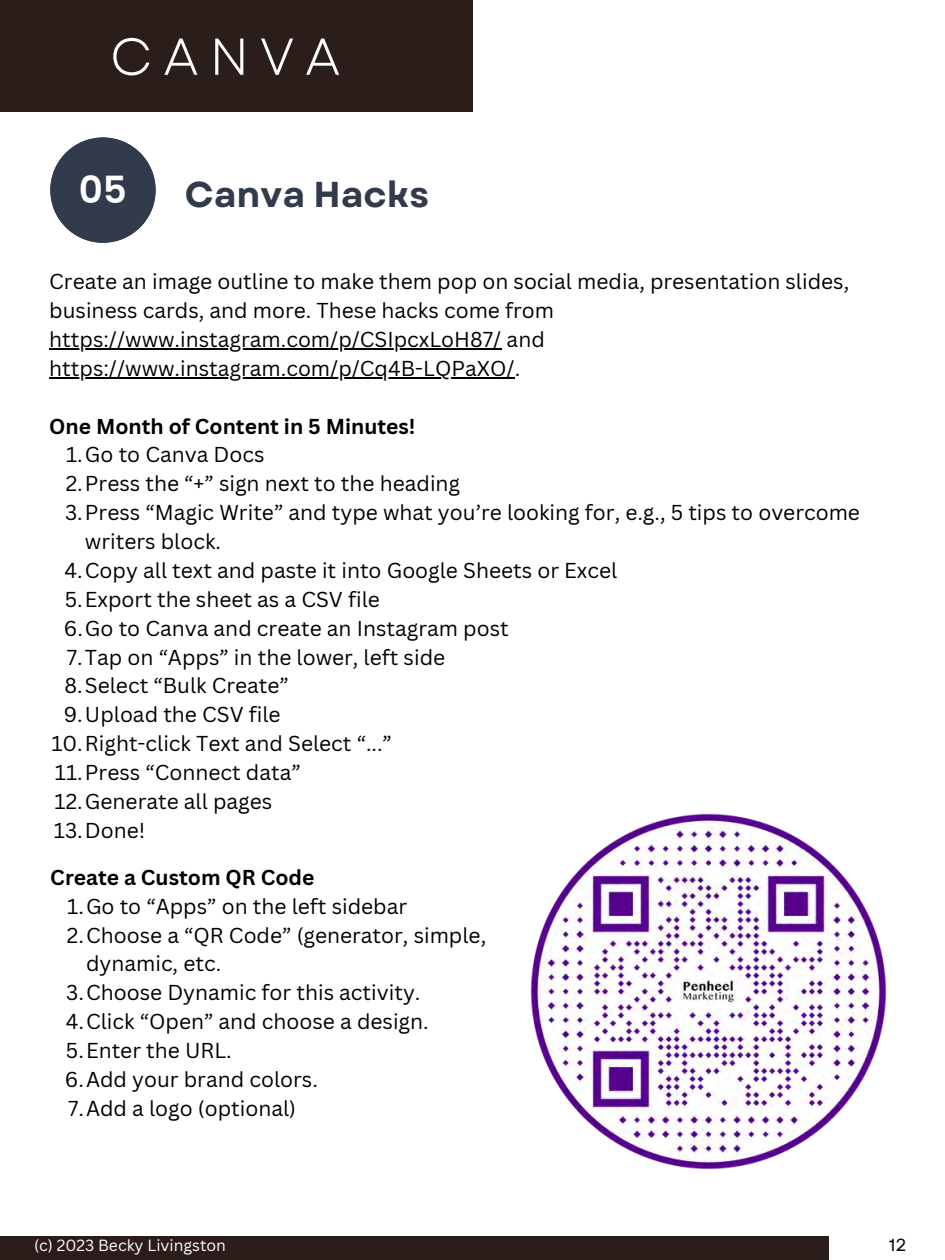
<style>
.page{position:relative;width:945px;height:1260px;background:#fff}
.page>*{position:absolute;margin:0;border:0;box-sizing:border-box;transform-origin:0 0}
.t1{font:51.8px "Garet";letter-spacing:.205em;color:#fff}
.t2{font:600 37.45px "Poppins";color:#fff}
.t3{font:700 35.88px "Garet";color:#323b4c}
.t4{font:21px/28.9px "Canva Sans";color:#000}
.t5{font:700 21px "Canva Sans";color:#000}
.t6{font:17.5px "Garet";color:#000}
.t7{font:15.75px "Canva Sans";color:#fff}
</style>
<div class="page">
<div style="left:0;top:0;width:472px;height:111px;background:#2b1d1a"></div>
<div style="left:0;top:1237px;width:829px;height:23px;background:#2b1d1a"></div>
<hr style="left:49px;top:348px;width:453px;height:2px;background:#000">
<hr style="left:49px;top:377px;width:466px;height:1px;background:#000">
<svg style="left:50px;top:137px;width:105px;height:105px"></svg>
<img style="left:531px;top:813px;width:355px;height:356px">
<p class="t1" style="left:110px;top:19px;width:232px">CANVA</p>
<p class="t2" style="left:79px;top:164px;width:50px">05</p>
<p class="t3" style="left:185px;top:169px;width:246px">Canva Hacks</p>
<p class="t4" style="left:49px;top:267px;width:802px">Create an image outline to make them pop on social media, presentation slides, business cards, and more. These hacks come from https://www.instagram.com/p/CSIpcxLoH87/ and https://www.instagram.com/p/Cq4B-LQPaXO/.</p>
<p class="t5" style="left:49px;top:411px;width:368px">One Month of Content in 5 Minutes!</p>
<p class="t4" style="left:66px;top:440px;width:200px">1.Go to Canva Docs</p>
<p class="t4" style="left:66px;top:469px;width:396px">2.Press the “+” sign next to the heading</p>
<p class="t4" style="left:85px;top:498px;width:777px;text-indent:-20px">3.Press “Magic Write” and type what you’re looking for, e.g., 5 tips to overcome writers block.</p>
<p class="t4" style="left:65px;top:555px;width:554px">4.Copy all text and paste it into Google Sheets or Excel</p>
<p class="t4" style="left:65px;top:584px;width:316px">5.Export the sheet as a CSV file</p>
<p class="t4" style="left:64px;top:613px;width:447px">6.Go to Canva and create an Instagram post</p>
<p class="t4" style="left:67px;top:642px;width:380px">7.Tap on “Apps” in the lower, left side</p>
<p class="t4" style="left:65px;top:671px;width:226px">8.Select “Bulk Create”</p>
<p class="t4" style="left:64px;top:700px;width:218px">9.Upload the CSV file</p>
<p class="t4" style="left:51px;top:729px;width:342px">10.Right-click Text and Select “...”</p>
<p class="t4" style="left:55px;top:758px;width:247px">11.Press “Connect data”</p>
<p class="t4" style="left:55px;top:786px;width:219px">12.Generate all pages</p>
<p class="t4" style="left:54px;top:815px;width:93px">13.Done!</p>
<p class="t5" style="left:50px;top:862px;width:266px">Create a Custom QR Code</p>
<p class="t4" style="left:67px;top:891px;width:342px">1.Go to “Apps” on the left sidebar</p>
<p class="t4" style="left:86px;top:920px;width:402px;text-indent:-19px">2.Choose a “QR Code” (generator, simple, dynamic, etc.</p>
<p class="t4" style="left:66px;top:978px;width:356px">3.Choose Dynamic for this activity.</p>
<p class="t4" style="left:66px;top:1007px;width:365px">4.Click “Open” and choose a design.</p>
<p class="t4" style="left:66px;top:1035px;width:167px">5.Enter the URL.</p>
<p class="t4" style="left:65px;top:1064px;width:255px">6.Add your brand colors.</p>
<p class="t4" style="left:68px;top:1093px;width:229px">7.Add a logo (optional)</p>
<p class="t7" style="left:34px;top:1234px;width:193px">(c) 2023 Becky Livingston</p>
<p class="t6" style="left:889px;top:1232px;width:20px">12</p>
</div>
